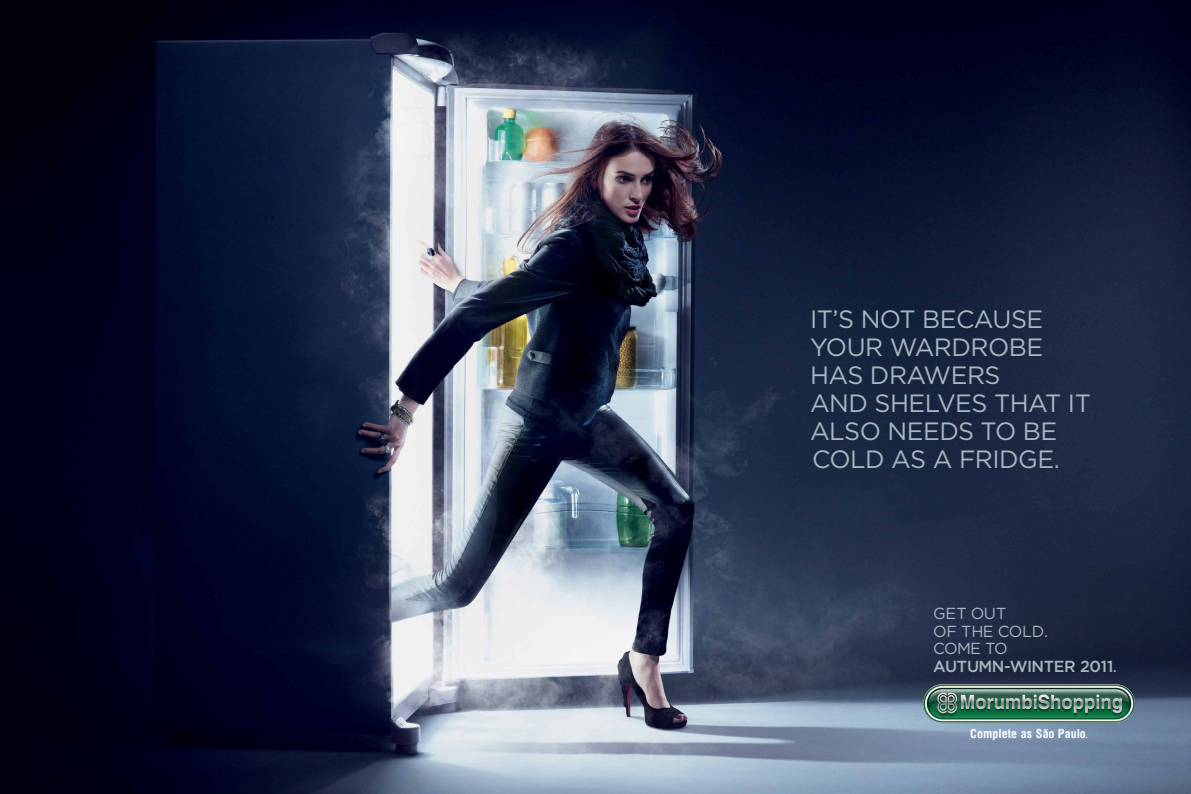
<style>
.page{position:relative;width:1191px;height:794px;background:#fff}
.page>*{position:absolute;margin:0;border:0;box-sizing:border-box;transform-origin:0 0}
.t1{font:25px/28px "Gotham";letter-spacing:-.02em;color:#a8b6bf}
.t2{font:16px/17.6px "Gotham";letter-spacing:-.03em;color:#a8b6bf}
.t3{font:700 condensed 12px "Helvetica";color:#fff}
.s1{font-size:16.8px}
.s2{font-weight:500}
.s3{font-weight:500;font-size:12.8px}
.s4{font-size:8px}
</style>
<div class="page">
<img style="left:0;top:0;width:1190px;height:794px">
<img style="left:921px;top:682px;width:215px;height:43px">
<p class="t1" style="left:810px;top:304px;width:282px">IT’S NOT BECAUSE<br>YOUR WARDROBE<br>HAS DRAWERS<br>AND SHELVES THAT IT<br>ALSO NEEDS TO BE<br>COLD AS A FRI DGE.</p>
<p class="t2" style="left:933px;top:604px;width:185px">GET OUT<br>OF THE COLD<span class="s1">.<br></span>COME TO<br><span class="s2">AUTUMN-WINTER 2011</span><span class="s3">.</span></p>
<p class="t3" style="left:970px;top:725px;width:120px">Complete as São Paulo<span class="s4">.</span></p>
</div>
